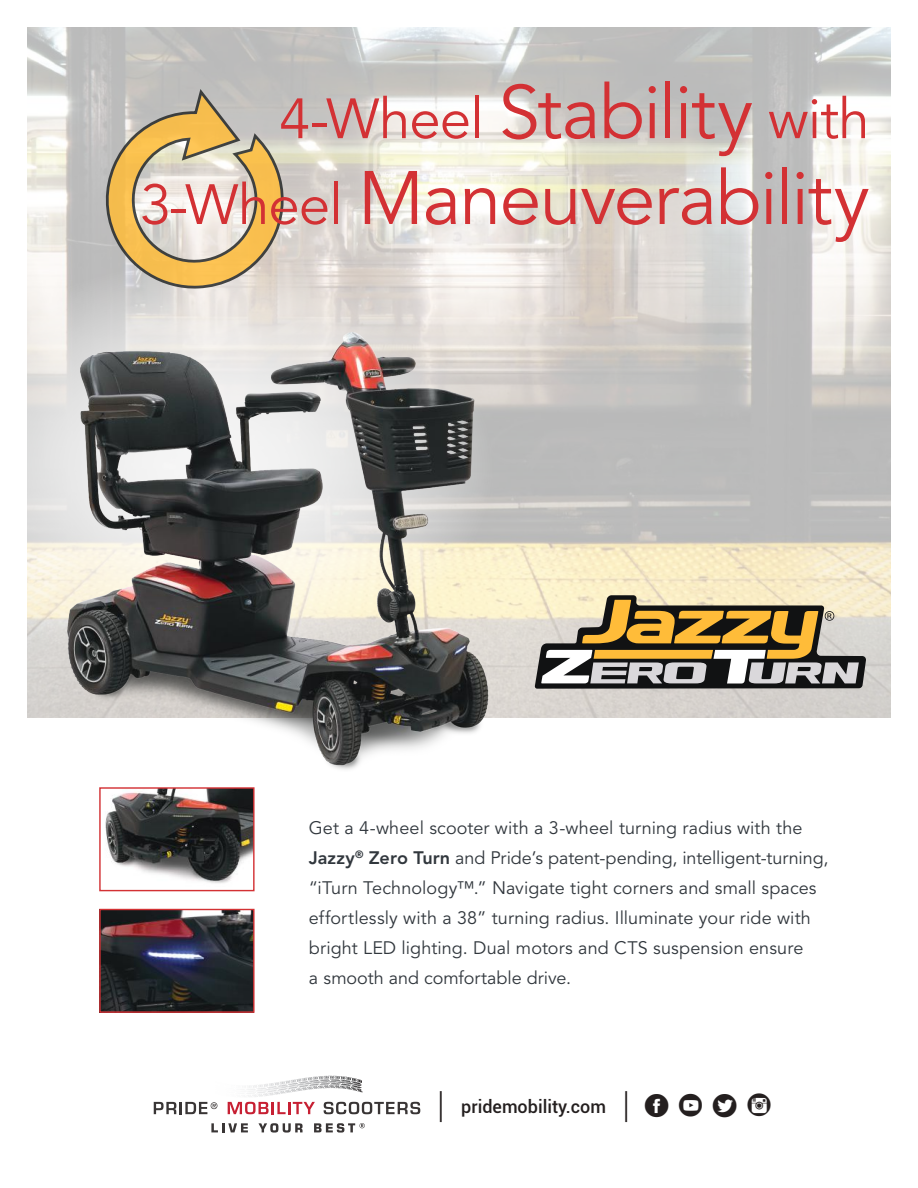
<style>
.page{position:relative;width:918px;height:1188px;background:#fff}
.page>*{position:absolute;margin:0;border:0;box-sizing:border-box;transform-origin:0 0}
.t1{font:74.85px "Avenir LT Std";letter-spacing:-.02em;color:#d33134}
.t2{font:56.25px "Avenir LT Std";letter-spacing:-.015em;color:#d33134}
.t3{font:42px "Social Circles";color:#241f1f}
.t4{font:18px/30px "Avenir LT Std";letter-spacing:.005em;color:#31373d}
.t5{font:500 18px "Roboto";color:#241f1f}
.s1{font-size:74.85px}
.s2{font-size:56.25px}
.s3{font-weight:800}
.s4{font-weight:400;font-size:36px}
</style>
<div class="page">
<img style="left:105px;top:789px;width:148px;height:94px">
<div style="left:99px;top:787px;width:156px;height:104px;border:1px solid #d33134"></div>
<svg style="left:154px;top:1102px;width:63px;height:12px"></svg>
<svg style="left:228px;top:1102px;width:87px;height:12px"></svg>
<svg style="left:324px;top:1102px;width:96px;height:12px"></svg>
<svg style="left:211px;top:1123px;width:37px;height:9px"></svg>
<svg style="left:258px;top:1123px;width:45px;height:10px"></svg>
<svg style="left:314px;top:1123px;width:51px;height:10px"></svg>
<svg style="left:321px;top:1076px;width:19px;height:1px"></svg>
<img style="left:27px;top:27px;width:864px;height:690px">
<svg style="left:27px;top:261px;width:467px;height:415px;background:#e3e0db"></svg>
<img style="left:50px;top:310px;width:453px;height:460px">
<img style="left:101px;top:911px;width:152px;height:100px">
<div style="left:99px;top:909px;width:156px;height:104px;border:1px solid #d33134"></div>
<svg style="left:535px;top:595px;width:331px;height:94px;background:#9f8f6f"></svg>
<svg style="left:101px;top:86px;width:191px;height:203px;background:#d5c3a0"></svg>
<h2 class="t2" style="left:279px;top:86px;width:592px">4-Wheel <span class="s1">Stability</span> with</h2>
<h1 class="t1" style="left:140px;top:155px;width:731px"><span class="s2">3-Wheel</span> Maneuverability</h1>
<p class="t4" style="left:309px;top:813px;width:521px">Get a 4-wheel scooter with a 3-wheel turning radius with the <span class="s3">Jazzy</span><sup>®</sup> <span class="s3">Zero Turn</span> and Pride’s patent-pending, intelligent-turning, “iTurn Technology™.” Navigate tight corners and small spaces effortlessly with a 38” turning radius. Illuminate your ride with bright LED lighting. Dual motors and CTS suspension ensure<br>a smooth and comfortable drive.</p>
<p class="t5" style="left:439px;top:1094px;width:191px"><span class="s4">|</span> pridemobility.com <span class="s4">|</span></p>
<h3 class="t3" style="left:642px;top:1081px;width:134px">fyti</h3>
</div>
